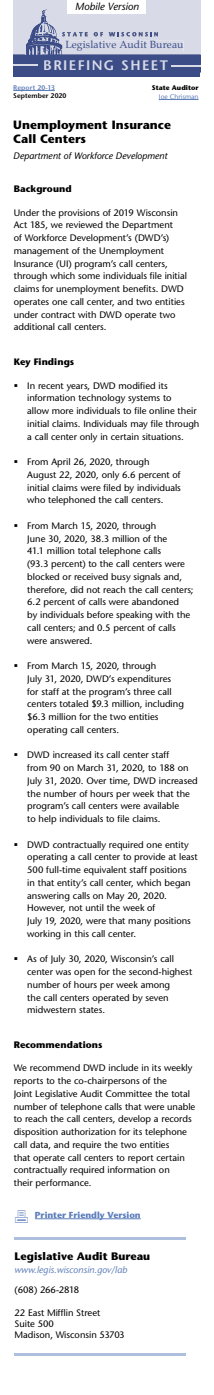
<style>
.page{position:relative;width:214px;height:1395px;background:#fff}
.page>*{position:absolute;margin:0;border:0;box-sizing:border-box;transform-origin:0 0}
.t1{font:600 13.8px "Stone Sans Std";letter-spacing:.1em;color:#d8dbe7}
.t2{font:700 12px/13.5px "Stone Sans Std";color:#000}
.t3{font:700 10.88px "Stone Sans Std";color:#000}
.t4{font:10.43px "Palatino LT Std";letter-spacing:.01em;color:#3c4c87}
.t5{font:italic 500 10.35px "Stone Sans Std";color:#000}
.t6{font:500 9.38px/12.8px "Stone Sans Std";color:#000}
.t7{font:700 9.38px "Stone Sans Std";letter-spacing:.005em;color:#000}
.t8{font:italic 500 9.38px "Stone Sans Std";color:#000}
.t9{font:italic 500 9.38px "Stone Sans Std";color:#5f7fba}
.t10{font:500 9.38px "Stone Sans Std";letter-spacing:-.02em;color:#000}
.t11{font:700 8.7px "Stone Sans Std";color:#5d7ebc}
.t12{font:600 6.75px "Stone Sans Std";letter-spacing:.015em;color:#000}
.t13{font:700 6.75px "Stone Sans Std";color:#000}
.t14{font:600 6.75px "Stone Sans Std";letter-spacing:.015em;color:#5f7fba}
.t15{font:500 6.75px "Stone Sans Std";color:#5f7fba}
</style>
<div class="page">
<hr style="left:14px;top:1353px;width:171px;height:3px;background:#5d7ebc">
<hr style="left:14px;top:1237px;width:171px;height:3px;background:#5d7ebc">
<hr style="left:35px;top:1219px;width:105px;height:1px;background:#5d7ebc">
<div style="left:14px;top:55px;width:186px;height:22px;background:#3c4c87"></div>
<svg style="left:14px;top:0;width:186px;height:10px"></svg>
<div style="left:67px;top:0;width:79px;height:14px;background:#fff"></div>
<svg style="left:14px;top:10px;width:186px;height:57px"></svg>
<hr style="left:13px;top:90px;width:42px;height:1px;background:#5f7fba">
<hr style="left:158px;top:99px;width:40px;height:1px;background:#5f7fba">
<p class="t5" style="left:75px;top:1px;width:65px">Mobile Version</p>
<p class="t4" style="left:65px;top:39px;width:119px">Legislative Audit Bureau</p>
<h1 class="t1" style="left:43px;top:57px;width:126px">BRIEFING SHEET</h1>
<p class="t13" style="left:151px;top:83px;width:48px">State Auditor</p>
<p class="t15" style="left:158px;top:92px;width:41px">Joe Chrisman</p>
<p class="t14" style="left:13px;top:83px;width:43px">Report 20-13</p>
<p class="t12" style="left:13px;top:92px;width:54px">September 2020</p>
<p class="t2" style="left:13px;top:119px;width:159px">Unemployment Insurance<br>Call Centers</p>
<p class="t8" style="left:13px;top:150px;width:155px">Department of Workforce Development</p>
<p class="t7" style="left:14px;top:183px;width:59px">Background</p>
<p class="t6" style="left:14px;top:206px;width:174px">Under the provisions of 2019 Wisconsin Act 185, we reviewed the Department<br>of Workforce Development’s (DWD’s) management of the Unemployment Insurance (UI) program’s call centers, through which some individuals file initial claims for unemployment benefits. DWD operates one call center, and two entities under contract with DWD operate two additional call centers.</p>
<p class="t7" style="left:14px;top:356px;width:62px">Key Findings</p>
<p class="t6" style="left:27px;top:379px;width:173px;text-indent:-14px">▪ In recent years, DWD modified its information technology systems to<br>allow more individuals to file online their initial claims. Individuals may file through a call center only in certain situations.</p>
<p class="t6" style="left:27px;top:456px;width:155px;text-indent:-14px">▪ From April 26, 2020, through August 22, 2020, only 6.6 percent of initial claims were filed by individuals who telephoned the call centers.</p>
<p class="t6" style="left:27px;top:519px;width:167px;text-indent:-14px">▪ From March 15, 2020, through<br>June 30, 2020, 38.3 million of the<br>41.1 million total telephone calls<br>(93.3 percent) to the call centers were blocked or received busy signals and, therefore, did not reach the call centers; 6.2 percent of calls were abandoned<br>by individuals before speaking with the call centers; and 0.5 percent of calls were answered.</p>
<p class="t6" style="left:27px;top:660px;width:158px;text-indent:-14px">▪ From March 15, 2020, through<br>July 31, 2020, DWD’s expenditures for staff at the program’s three call centers totaled $9.3 million, including $6.3 million for the two entities operating call centers.</p>
<p class="t6" style="left:27px;top:749px;width:172px;text-indent:-14px">▪ DWD increased its call center staff<br>from 90 on March 31, 2020, to 188 on July 31, 2020. Over time, DWD increased the number of hours per week that the program’s call centers were available<br>to help individuals to file claims.</p>
<p class="t6" style="left:27px;top:838px;width:172px;text-indent:-14px">▪ DWD contractually required one entity operating a call center to provide at least 500 full-time equivalent staff positions<br>in that entity’s call center, which began answering calls on May 20, 2020.<br>However, not until the week of<br>July 19, 2020, were that many positions working in this call center.</p>
<p class="t6" style="left:27px;top:953px;width:166px;text-indent:-14px">▪ As of July 30, 2020, Wisconsin’s call center was open for the second-highest number of hours per week among<br>the call centers operated by seven midwestern states.</p>
<p class="t7" style="left:14px;top:1039px;width:90px">Recommendations</p>
<p class="t6" style="left:14px;top:1062px;width:183px">We recommend DWD include in its weekly reports to the co-chairpersons of the<br>Joint Legislative Audit Committee the total number of telephone calls that were unable to reach the call centers, develop a records disposition authorization for its telephone call data, and require the two entities<br>that operate call centers to report certain contractually required information on<br>their performance.</p>
<p class="t11" style="left:35px;top:1210px;width:107px">Printer Friendly Version</p>
<p class="t3" style="left:14px;top:1250px;width:137px">Legislative Audit Bureau</p>
<p class="t9" style="left:14px;top:1264px;width:114px">www.legis.wisconsin.gov/lab</p>
<p class="t10" style="left:14px;top:1284px;width:66px">(608) 266-2818</p>
<p class="t6" style="left:14px;top:1307px;width:111px;line-height:11.2px">22 East Mifflin Street<br>Suite 500<br>Madison, Wisconsin 53703</p>
</div>
